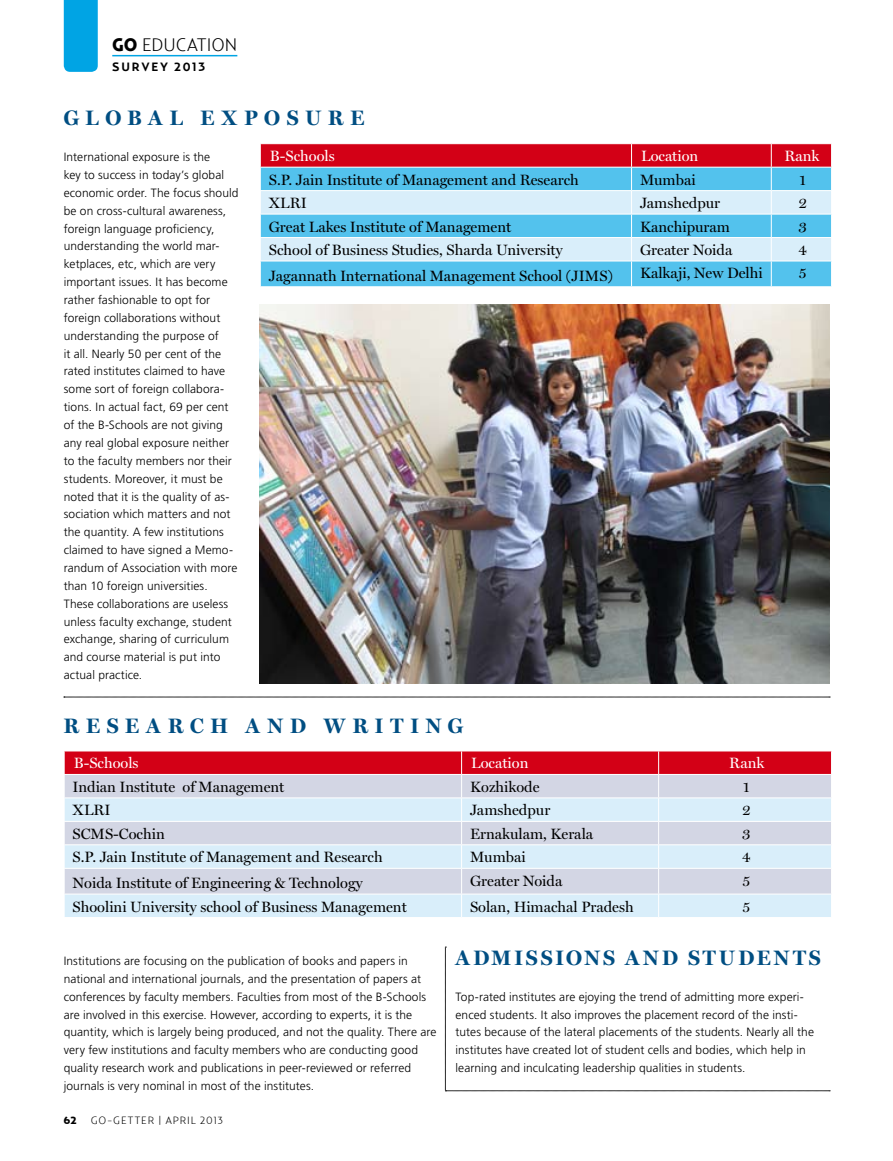
<style>
.page{position:relative;width:893px;height:1161px;background:#fff}
.page>*{position:absolute;margin:0;border:0;box-sizing:border-box;transform-origin:0 0}
.t1{font:700 21px "Miller Display";letter-spacing:.155em;color:#004e82}
.t2{font:700 21px "Miller Display";letter-spacing:.27em;color:#004e82}
.t3{font:700 21px "Miller Display";letter-spacing:.325em;color:#004e82}
.t4{font:300 18px "Relay";letter-spacing:-.005em;color:#000}
.t5{font:15px "Miller Display";color:#000}
.t6{font:15px "Miller Display";color:#fff}
.t7{font:300 12px/17.9px "Frutiger";letter-spacing:.005em;color:#000}
.t8{font:700 12px "Relay";letter-spacing:.155em;color:#000}
.t9{font:300 10.5px "Relay";letter-spacing:.07em;color:#000}
.t10{font:900 10.5px "Relay";color:#000}
.s1{font-weight:900}
</style>
<div class="page">
<hr style="left:112px;top:55px;width:125px;height:1px;background:#00a4e4">
<div style="left:64px;top:0;width:34px;height:72px;background:#00a4e4"></div>
<img style="left:260px;top:304px;width:569px;height:379px">
<svg style="left:260px;top:144px;width:572px;height:142px;background:#98b3d0"></svg>
<svg style="left:64px;top:751px;width:768px;height:166px;background:#d7c4d2"></svg>
<hr style="left:659px;top:844px;width:173px;height:1px;background:#fff">
<svg style="left:445px;top:947px;width:385px;height:144px"></svg>
<svg style="left:64px;top:697px;width:766px;height:1px"></svg>
<h2 class="t4" style="left:112px;top:34px;width:126px"><span class="s1">GO</span> EDUCATION</h2>
<p class="t8" style="left:112px;top:60px;width:94px">SURVEY 2013</p>
<h1 class="t3" style="left:64px;top:106px;width:302px">GLOBAL EXPOSURE</h1>
<p class="t7" style="left:64px;top:148px;width:176px">International exposure is the<br>key to success in today’s global economic order. The focus should be on cross-cultural awareness, foreign language proficiency, understanding the world mar&shy;ketplaces, etc, which are very important issues. It has become rather fashionable to opt for foreign collaborations without understanding the purpose of<br>it all. Nearly 50 per cent of the rated institutes claimed to have some sort of foreign collabora&shy;tions. In actual fact, 69 per cent of the B-Schools are not giving any real global exposure neither to the faculty members nor their students. Moreover, it must be noted that it is the quality of as&shy;sociation which matters and not the quantity. A few institutions claimed to have signed a Memo&shy;randum of Association with more than 10 foreign universities.<br>These collaborations are useless unless faculty exchange, student exchange, sharing of curriculum and course material is put into actual practice.</p>
<p class="t6" style="left:270px;top:147px;width:66px">B-Schools</p>
<p class="t6" style="left:641px;top:147px;width:59px">Location</p>
<p class="t6" style="left:784px;top:147px;width:37px">Rank</p>
<p class="t5" style="left:269px;top:171px;width:312px">S.P. Jain Institute of Management and Research</p>
<p class="t5" style="left:640px;top:171px;width:57px">Mumbai</p>
<p class="t5" style="left:799px;top:171px;width:8px">1</p>
<p class="t5" style="left:269px;top:194px;width:40px">XLRI</p>
<p class="t5" style="left:640px;top:194px;width:82px">Jamshedpur</p>
<p class="t5" style="left:798px;top:194px;width:10px">2</p>
<p class="t5" style="left:269px;top:218px;width:244px">Great Lakes Institute of Management</p>
<p class="t5" style="left:640px;top:218px;width:91px">Kanchipuram</p>
<p class="t5" style="left:798px;top:218px;width:10px">3</p>
<p class="t5" style="left:269px;top:241px;width:295px">School of Business Studies, Sharda University</p>
<p class="t5" style="left:640px;top:241px;width:94px">Greater Noida</p>
<p class="t5" style="left:798px;top:241px;width:10px">4</p>
<p class="t5" style="left:269px;top:267px;width:346px">Jagannath International Management School (JIMS)</p>
<p class="t5" style="left:640px;top:265px;width:124px">Kalkaji, New Delhi</p>
<p class="t5" style="left:799px;top:265px;width:9px">5</p>
<h1 class="t2" style="left:64px;top:713px;width:22px">RESEARCH</h1>
<h1 class="t2" style="left:245px;top:713px;width:22px">AND</h1>
<h1 class="t2" style="left:324px;top:713px;width:123px">WRITING</h1>
<p class="t6" style="left:74px;top:755px;width:66px">B-Schools</p>
<p class="t6" style="left:471px;top:755px;width:59px">Location</p>
<p class="t6" style="left:729px;top:755px;width:37px">Rank</p>
<p class="t5" style="left:73px;top:778px;width:213px">Indian Institute of Management</p>
<p class="t5" style="left:470px;top:778px;width:71px">Kozhikode</p>
<p class="t5" style="left:743px;top:778px;width:8px">1</p>
<p class="t5" style="left:73px;top:801px;width:40px">XLRI</p>
<p class="t5" style="left:470px;top:801px;width:82px">Jamshedpur</p>
<p class="t5" style="left:742px;top:801px;width:10px">2</p>
<p class="t5" style="left:73px;top:825px;width:94px">SCMS-Cochin</p>
<p class="t5" style="left:470px;top:825px;width:125px">Ernakulam, Kerala</p>
<p class="t5" style="left:742px;top:825px;width:10px">3</p>
<p class="t5" style="left:73px;top:848px;width:312px">S.P. Jain Institute of Management and Research</p>
<p class="t5" style="left:470px;top:848px;width:57px">Mumbai</p>
<p class="t5" style="left:742px;top:848px;width:10px">4</p>
<p class="t5" style="left:73px;top:874px;width:292px">Noida Institute of Engineering &amp; Technology</p>
<p class="t5" style="left:470px;top:872px;width:94px">Greater Noida</p>
<p class="t5" style="left:742px;top:872px;width:9px">5</p>
<p class="t5" style="left:73px;top:898px;width:336px">Shoolini University school of Business Management</p>
<p class="t5" style="left:470px;top:898px;width:165px">Solan, Himachal Pradesh</p>
<p class="t5" style="left:742px;top:898px;width:9px">5</p>
<p class="t7" style="left:64px;top:952px;width:374px">Institutions are focusing on the publication of books and papers in national and international journals, and the presentation of papers at conferences by faculty members. Faculties from most of the B-Schools are involved in this exercise. However, according to experts, it is the quantity, which is largely being produced, and not the quality. There are very few institutions and faculty members who are conducting good quality research work and publications in peer-reviewed or referred journals is very nominal in most of the institutes.</p>
<h1 class="t1" style="left:455px;top:946px;width:367px">ADMISSIONS AND STUDENTS</h1>
<p class="t7" style="left:455px;top:987px;width:360px">Top-rated institutes are ejoying the trend of admitting more experi&shy;enced students. It also improves the placement record of the insti&shy;tutes because of the lateral placements of the students. Nearly all the institutes have created lot of student cells and bodies, which help in learning and inculcating leadership qualities in students.</p>
<p class="t10" style="left:64px;top:1114px;width:14px">62</p>
<p class="t9" style="left:91px;top:1114px;width:134px">GO-GETTER | APRIL 2013</p>
</div>
